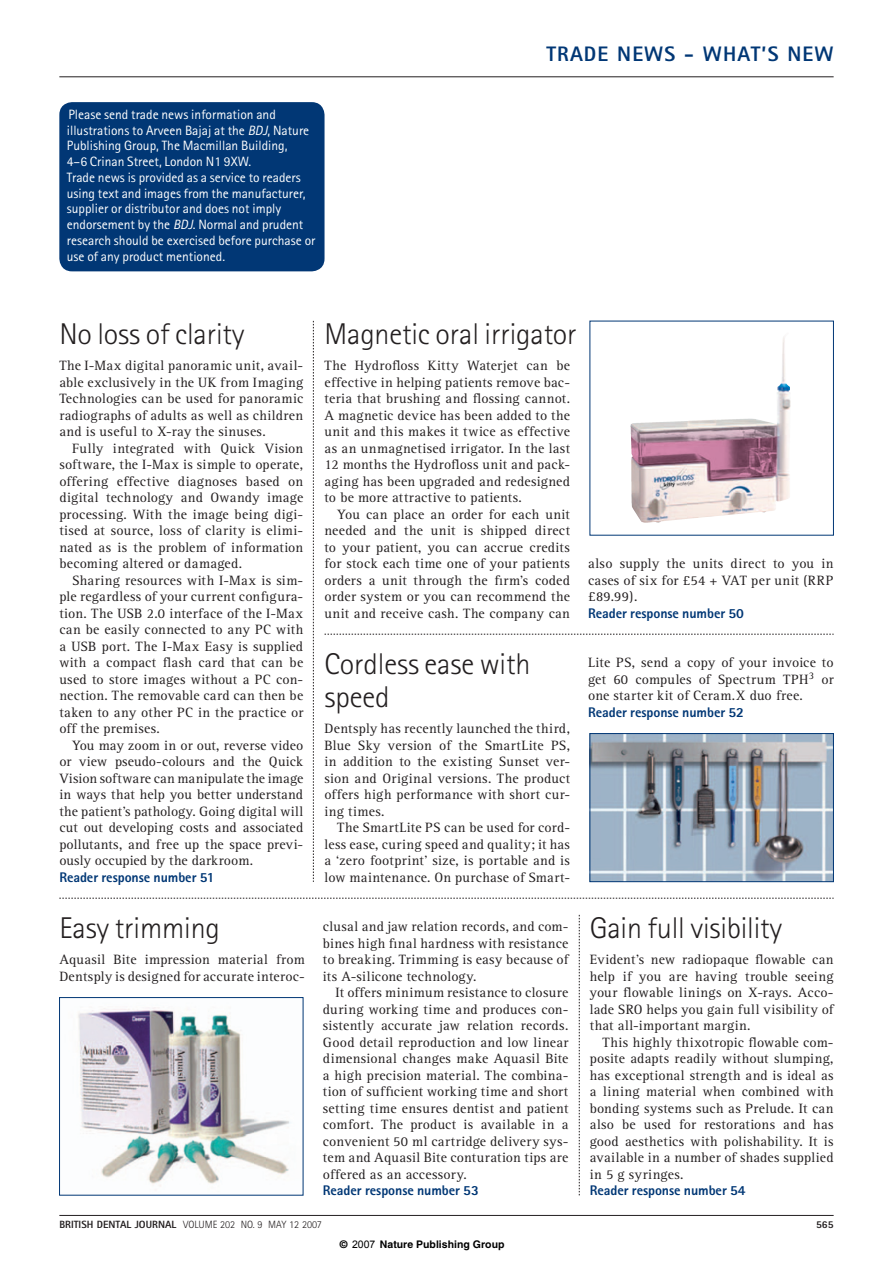
<style>
.page{position:relative;width:893px;height:1263px;background:#fff}
.page>*{position:absolute;margin:0;border:0;box-sizing:border-box;transform-origin:0 0}
.t1{font:300 30px/33px "Rotis Sans Serif";letter-spacing:-.005em;color:#231f20}
.t2{font:800 21px "Rotis Sans Serif";letter-spacing:.05em;color:#013775}
.t3{font:13.95px/16.5px "Rotis Serif";letter-spacing:.02em;color:#231f20;text-align:justify}
.t4{font:800 13.95px "Rotis Sans Serif";letter-spacing:-.005em;color:#013775}
.t5{font:13.5px/15.8px "Rotis Sans Serif";color:#fff}
.t6{font:300 10.5px "Rotis Sans Serif";color:#231f20}
.t7{font:700 10.5px "Helvetica";color:#000}
.t8{font:800 10.5px "Rotis Sans Serif";color:#231f20}
.s1{font-style:italic}
.s2{font-weight:800}
.s3{font-family:"Arial";font-weight:400}
</style>
<div class="page">
<svg style="left:313px;top:321px;width:1px;height:561px"></svg>
<svg style="left:324px;top:634px;width:509px;height:1px"></svg>
<div style="left:59px;top:102px;width:265px;height:169px;background:#013775;border-radius:13px"></div>
<hr style="left:59px;top:77px;width:774px;height:1px;background:#231f20">
<hr style="left:59px;top:1215px;width:774px;height:1px;background:#231f20">
<svg style="left:630px;top:337px;width:161px;height:186px"></svg>
<img style="left:720px;top:390px;width:70px;height:126px">
<img style="left:591px;top:735px;width:240px;height:145px">
<div style="left:589px;top:733px;width:244px;height:149px;border:1px solid #013775"></div>
<svg style="left:59px;top:898px;width:774px;height:1px"></svg>
<img style="left:78px;top:1007px;width:213px;height:180px">
<div style="left:59px;top:997px;width:244px;height:198px;border:1px solid #013775"></div>
<svg style="left:579px;top:915px;width:1px;height:280px"></svg>
<p class="t5" style="left:67px;top:108px;width:250px">Please send trade news information and illustrations to Arveen Bajaj at the <span class="s1">BDJ</span>, Nature Publishing Group, The Macmillan Building,<br>4–6 Crinan Street, London N1 9XW.<br>Trade news is provided as a service to readers using text and images from the manufacturer, supplier or distributor and does not imply endorsement by the <span class="s1">BDJ</span>. Normal and prudent research should be exercised before purchase or use of any product mentioned.</p>
<h2 class="t2" style="left:546px;top:47px;width:288px">TRADE NEWS - WHAT’S NEW</h2>
<h1 class="t1" style="left:59px;top:320px;width:187px">No loss of clarity</h1>
<p class="t3" style="left:59px;top:359px;width:245px">The I-Max digital panoramic unit, avail&shy;able exclusively in the UK from Imaging Technologies can be used for panoramic radiographs of adults as well as children and is useful to X-ray the sinuses.</p>
<p class="t3" style="left:59px;top:441px;width:245px;text-indent:13px">Fully integrated with Quick Vision software, the I-Max is simple to operate, offering effective diagnoses based on digital technology and Owandy image processing. With the image being digi&shy;tised at source, loss of clarity is elimi&shy;nated as is the problem of information becoming altered or damaged.</p>
<p class="t3" style="left:59px;top:573px;width:245px;text-indent:13px">Sharing resources with I-Max is sim&shy;ple regardless of your current configura&shy;tion. The USB 2.0 interface of the I-Max can be easily connected to any PC with a USB port. The I-Max Easy is supplied with a compact flash card that can be used to store images without a PC con&shy;nection. The removable card can then be taken to any other PC in the practice or off the premises.</p>
<p class="t3" style="left:59px;top:738px;width:245px;text-indent:13px">You may zoom in or out, reverse video or view pseudo-colours and the Quick Vision software can manipulate the image in ways that help you better understand the patient’s pathology. Going digital will cut out developing costs and associated pollutants, and free up the space previ&shy;ously occupied by the darkroom.</p>
<p class="t4" style="left:59px;top:872px;width:157px">Reader response number 51</p>
<h1 class="t1" style="left:324px;top:320px;width:254px">Magnetic oral irrigator</h1>
<p class="t3" style="left:324px;top:359px;width:247px">The Hydrofloss Kitty Waterjet can be effective in helping patients remove bac&shy;teria that brushing and flossing cannot.<br>A magnetic device has been added to the unit and this makes it twice as effective as an unmagnetised irrigator. In the last 12 months the Hydrofloss unit and pack&shy;aging has been upgraded and redesigned to be more attractive to patients.</p>
<p class="t3" style="left:324px;top:507px;width:247px;text-indent:13px">You can place an order for each unit needed and the unit is shipped direct to your patient, you can accrue credits for stock each time one of your patients orders a unit through the firm's coded order system or you can recommend the unit and receive cash. The company can</p>
<p class="t3" style="left:588px;top:557px;width:247px">also supply the units direct to you in cases of six for £54 + VAT per unit (RRP £89.99).</p>
<p class="t4" style="left:588px;top:608px;width:157px">Reader response number 50</p>
<h1 class="t1" style="left:324px;top:650px;width:207px">Cordless ease with speed</h1>
<p class="t3" style="left:324px;top:722px;width:247px">Dentsply has recently launched the third, Blue Sky version of the SmartLite PS, in addition to the existing Sunset ver&shy;sion and Original versions. The product offers high performance with short cur&shy;ing times.</p>
<p class="t3" style="left:324px;top:821px;width:247px;text-indent:13px">The SmartLite PS can be used for cord&shy;less ease, curing speed and quality; it has a ‘zero footprint’ size, is portable and is low maintenance. On purchase of Smart-</p>
<p class="t3" style="left:588px;top:656px;width:247px">Lite PS, send a copy of your invoice to get 60 compules of Spectrum TPH<sup>3</sup> or one starter kit of Ceram.X duo free.</p>
<p class="t4" style="left:588px;top:707px;width:157px">Reader response number 52</p>
<h1 class="t1" style="left:59px;top:914px;width:162px">Easy trimming</h1>
<h1 class="t1" style="left:589px;top:914px;width:194px">Gain full visibility</h1>
<p class="t3" style="left:589px;top:953px;width:245px">Evident’s new radiopaque flowable can help if you are having trouble seeing your flowable linings on X-rays. Acco&shy;lade SRO helps you gain full visibility of that all-important margin.</p>
<p class="t3" style="left:589px;top:1035px;width:245px;text-indent:13px">This highly thixotropic flowable com&shy;posite adapts readily without slumping, has exceptional strength and is ideal as a lining material when combined with bonding systems such as Prelude. It can also be used for restorations and has good aesthetics with polishability. It is available in a number of shades supplied in 5 g syringes.</p>
<p class="t4" style="left:589px;top:1186px;width:157px">Reader response number 54</p>
<p class="t3" style="left:323px;top:920px;width:247px">clusal and jaw relation records, and com&shy;bines high final hardness with resistance to breaking. Trimming is easy because of its A-silicone technology.</p>
<p class="t3" style="left:323px;top:986px;width:247px;text-indent:13px">It offers minimum resistance to closure during working time and produces con&shy;sistently accurate jaw relation records.<br>Good detail reproduction and low linear dimensional changes make Aquasil Bite a high precision material. The combina&shy;tion of sufficient working time and short setting time ensures dentist and patient comfort. The product is available in a convenient 50 ml cartridge delivery sys&shy;tem and Aquasil Bite conturation tips are offered as an accessory.</p>
<p class="t4" style="left:323px;top:1186px;width:157px">Reader response number 53</p>
<p class="t3" style="left:59px;top:953px;width:247px">Aquasil Bite impression material from<br>Dentsply is designed for accurate interoc-</p>
<p class="t6" style="left:59px;top:1221px;width:264px"><span class="s2">BRITISH DENTAL JOURNAL</span> VOLUME 202 NO. 9 MAY 12 2007</p>
<p class="t8" style="left:816px;top:1221px;width:19px">565</p>
<p class="t7" style="left:340px;top:1238px;width:166px">© <span class="s3">2007</span> Nature Publishing Group</p>
</div>
